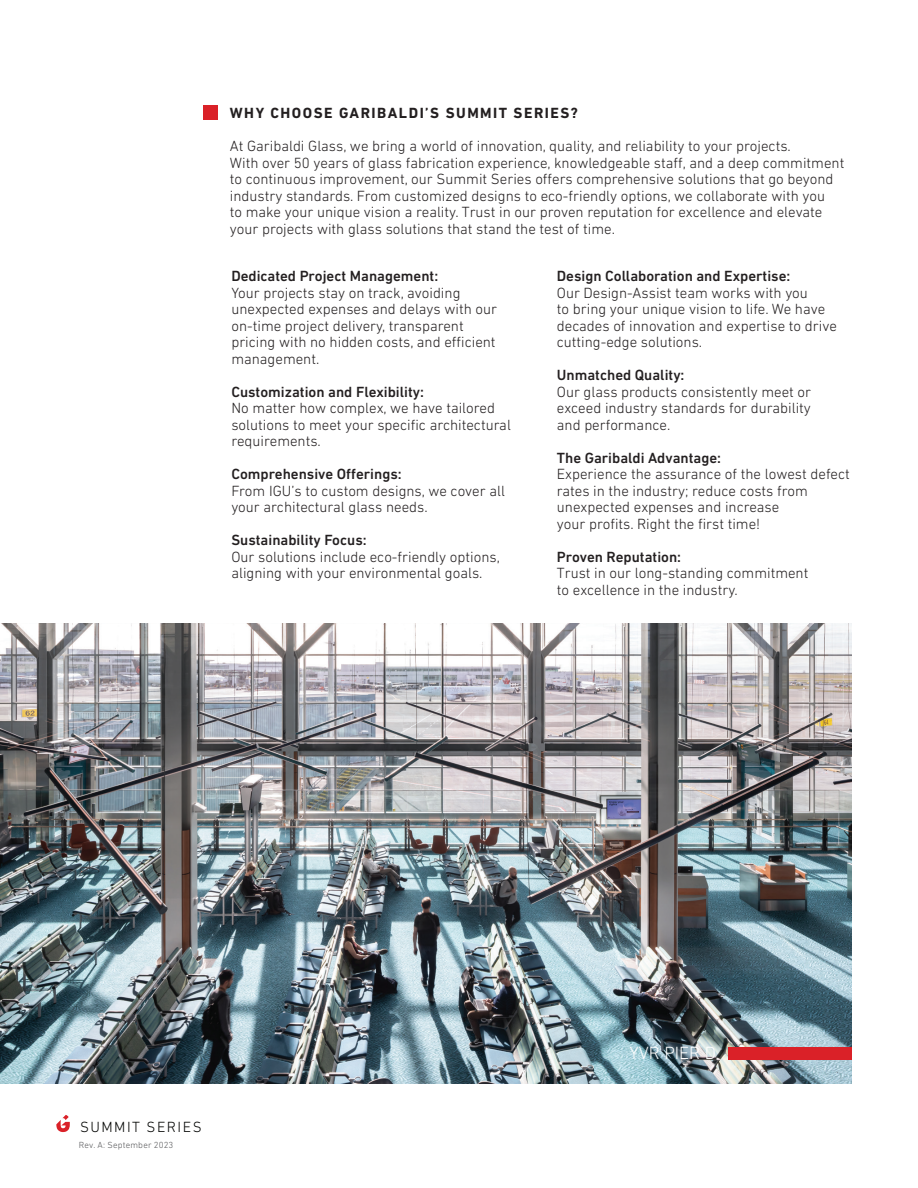
<style>
.page{position:relative;width:918px;height:1188px;background:#fff}
.page>*{position:absolute;margin:0;border:0;box-sizing:border-box;transform-origin:0 0}
.t1{font:300 18px "DIN Next LT Pro";color:#fff}
.t2{font:300 15px/16.5px "DIN Next LT Pro";color:#231f20}
.t3{font:500 15px "DIN Next LT Pro";color:#231f20}
.t4{font:700 15px "DIN Next LT Pro";letter-spacing:.1em;color:#231f20}
.t5{font:300 15px "DIN Next LT Pro";letter-spacing:.1em;color:#040503}
.t6{font:300 9px "DIN Next LT Pro";letter-spacing:.02em;color:#57585a}
</style>
<div class="page">
<img style="left:0;top:623px;width:852px;height:460px">
<div style="left:729px;top:1047px;width:123px;height:13px;background:#da2128"></div>
<div style="left:203px;top:105px;width:15px;height:15px;background:#da2128"></div>
<svg style="left:56px;top:1115px;width:14px;height:17px"></svg>
<p class="t4" style="left:230px;top:105px;width:350px">WHY CHOOSE GARIBALDI’S SUMMIT SERIES?</p>
<p class="t2" style="left:230px;top:138px;width:616px">At Garibaldi Glass, we bring a world of innovation, quality, and reliability to your projects.<br>With over 50 years of glass fabrication experience, knowledgeable staff, and a deep commitment to continuous improvement, our Summit Series offers comprehensive solutions that go beyond industry standards. From customized designs to eco-friendly options, we collaborate with you<br>to make your unique vision a reality. Trust in our proven reputation for excellence and elevate your projects with glass solutions that stand the test of time.</p>
<p class="t3" style="left:231px;top:267px;width:208px">Dedicated Project Management:</p>
<p class="t2" style="left:231px;top:284px;width:267px">Your projects stay on track, avoiding unexpected expenses and delays with our on-time project delivery, transparent pricing with no hidden costs, and efficient management.</p>
<p class="t3" style="left:231px;top:383px;width:194px">Customization and Flexibility:</p>
<p class="t2" style="left:231px;top:400px;width:281px">No matter how complex, we have tailored solutions to meet your specific architectural requirements.</p>
<p class="t3" style="left:231px;top:465px;width:172px">Comprehensive Offerings:</p>
<p class="t2" style="left:231px;top:482px;width:275px">From IGU’s to custom designs, we cover all your architectural glass needs.</p>
<p class="t3" style="left:231px;top:531px;width:137px">Sustainability Focus:</p>
<p class="t2" style="left:231px;top:548px;width:270px">Our solutions include eco-friendly options, aligning with your environmental goals.</p>
<p class="t3" style="left:557px;top:267px;width:235px">Design Collaboration and Expertise:</p>
<p class="t2" style="left:557px;top:284px;width:282px">Our Design-Assist team works with you<br>to bring your unique vision to life. We have decades of innovation and expertise to drive cutting-edge solutions.</p>
<p class="t3" style="left:557px;top:366px;width:129px">Unmatched Quality:</p>
<p class="t2" style="left:557px;top:383px;width:256px;text-align:justify">Our glass products consistently meet or exceed industry standards for durability and performance.</p>
<p class="t3" style="left:557px;top:449px;width:166px">The Garibaldi Advantage:</p>
<p class="t2" style="left:557px;top:466px;width:294px">Experience the assurance of the lowest defect rates in the industry; reduce costs from unexpected expenses and increase<br>your profits. Right the first time!</p>
<p class="t3" style="left:557px;top:548px;width:126px">Proven Reputation:</p>
<p class="t2" style="left:557px;top:565px;width:253px">Trust in our long-standing commitment to excellence in the industry.</p>
<p class="t5" style="left:80px;top:1118px;width:123px">SUMMIT SERIES</p>
<p class="t6" style="left:79px;top:1140px;width:96px">Rev. A: September 2023</p>
<p class="t1" style="left:630px;top:1043px;width:88px">YVR PIER D</p>
</div>
